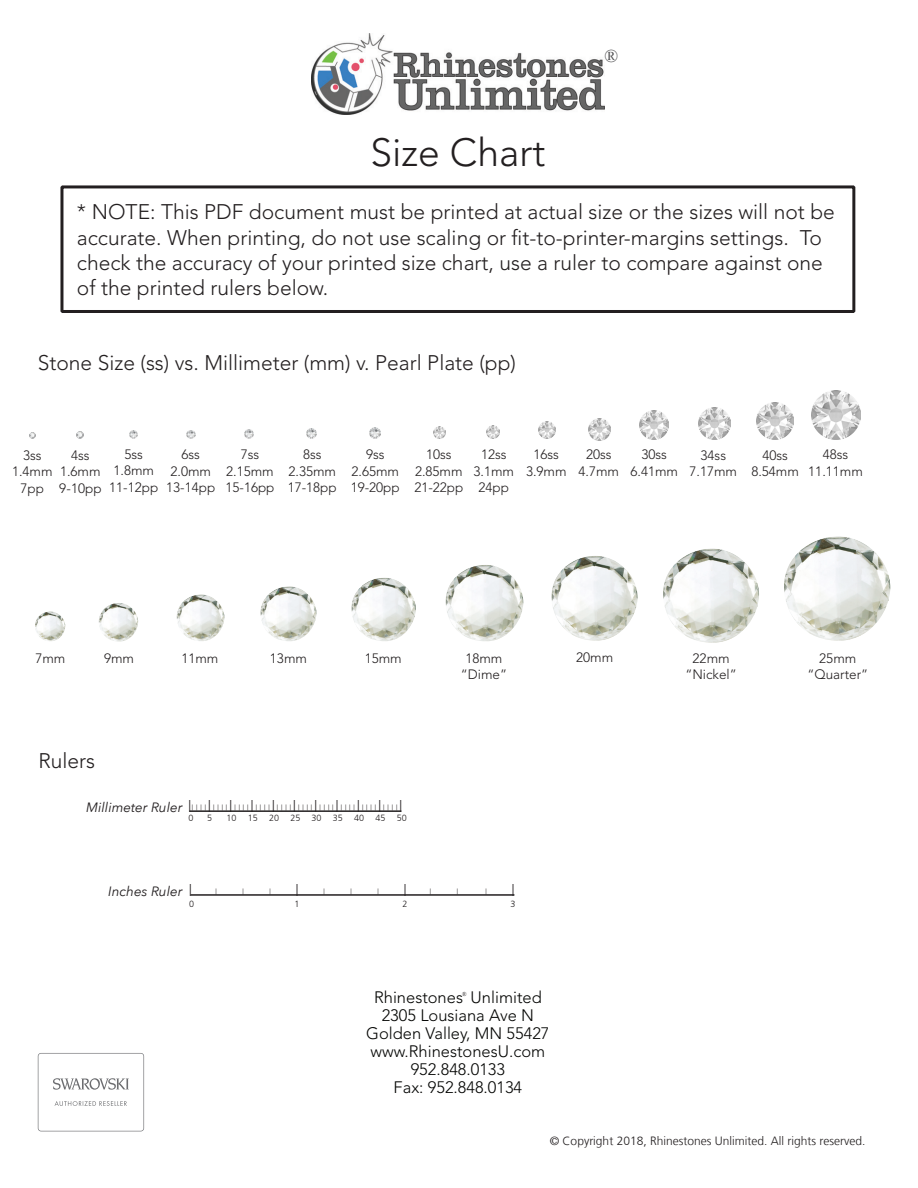
<style>
.page{position:relative;width:918px;height:1188px;background:#fff}
.page>*{position:absolute;margin:0;border:0;box-sizing:border-box;transform-origin:0 0}
.t1{font:300 39px "Avenir LT Std";color:#231f20}
.t2{font:300 21px/25.2px "Avenir LT Std";color:#231f20}
.t3{font:18px "Times New Roman";color:#505052}
.t4{font:300 16.5px "Avenir LT Std";color:#040503}
.t5{font:300 13.5px "Avenir LT Std";color:#231f20}
.t6{font:italic 13.5px "Avenir Next";color:#231f20}
.t7{font:300 12px "Frutiger LT";color:#231f20}
.t8{font:300 9px "Frutiger LT";color:#231f20}
.t9{font:300 9px "Frutiger LT Std";color:#231f20}
.t10{font:300 6px "Frutiger LT";color:#231f20}
.t11{font:6px "Times New Roman";color:#231f20}
.s1{font-size:12px}
</style>
<div class="page">
<img style="left:784px;top:536px;width:106px;height:105px;border-radius:50px">
<img style="left:663px;top:548px;width:96px;height:95px;border-radius:46px">
<img style="left:551px;top:556px;width:87px;height:85px;border-radius:41px">
<img style="left:446px;top:565px;width:77px;height:76px;border-radius:37px">
<img style="left:351px;top:578px;width:65px;height:63px">
<img style="left:260px;top:586px;width:56px;height:55px">
<img style="left:177px;top:594px;width:47px;height:47px;border-radius:23px">
<img style="left:99px;top:603px;width:39px;height:39px;border-radius:19px">
<img style="left:35px;top:611px;width:30px;height:30px;border-radius:14px">
<img style="left:311px;top:34px;width:293px;height:81px">
<div style="left:60px;top:185px;width:795px;height:128px;border:3px solid #231f20"></div>
<hr style="left:189px;top:810px;width:212px;height:2px;background:#231f20">
<img style="left:812px;top:391px;width:49px;height:49px">
<img style="left:757px;top:402px;width:37px;height:38px">
<img style="left:699px;top:407px;width:31px;height:32px">
<img style="left:639px;top:411px;width:29px;height:29px">
<img style="left:588px;top:418px;width:23px;height:23px">
<img style="left:538px;top:422px;width:17px;height:17px">
<img style="left:486px;top:425px;width:13px;height:14px">
<svg style="left:369px;top:427px;width:12px;height:12px"></svg>
<svg style="left:306px;top:429px;width:10px;height:10px"></svg>
<svg style="left:245px;top:429px;width:9px;height:10px"></svg>
<svg style="left:187px;top:430px;width:8px;height:9px"></svg>
<svg style="left:130px;top:431px;width:8px;height:7px"></svg>
<svg style="left:433px;top:426px;width:12px;height:12px"></svg>
<svg style="left:77px;top:432px;width:7px;height:6px"></svg>
<svg style="left:29px;top:432px;width:6px;height:6px"></svg>
<svg style="left:38px;top:1053px;width:106px;height:78px"></svg>
<hr style="left:190px;top:894px;width:324px;height:2px;background:#231f20">
<p class="t1" style="left:371px;top:130px;width:176px">Size Chart</p>
<p class="t3" style="left:604px;top:44px;width:15px">®</p>
<p class="t2" style="left:77px;top:200px;width:759px">* NOTE: This PDF document must be printed at actual size or the sizes will not be accurate. When printing, do not use scaling or fit-to-printer-margins settings. To check the accuracy of your printed size chart, use a ruler to compare against one of the printed rulers below.</p>
<p class="t2" style="left:38px;top:350px;width:480px">Stone Size (ss) vs. Millimeter (mm) v. Pearl Plate (pp)</p>
<p class="t5" style="left:23px;top:447px;width:20px">3ss</p>
<p class="t5" style="left:12px;top:464px;width:42px">1.4mm</p>
<p class="t5" style="left:21px;top:480px;width:25px">7pp</p>
<p class="t5" style="left:71px;top:447px;width:20px">4ss</p>
<p class="t5" style="left:60px;top:464px;width:42px">1.6mm</p>
<p class="t5" style="left:59px;top:480px;width:44px">9-10pp</p>
<p class="t5" style="left:125px;top:446px;width:20px">5ss</p>
<p class="t5" style="left:114px;top:463px;width:42px">1.8mm</p>
<p class="t5" style="left:109px;top:479px;width:51px">11-12pp</p>
<p class="t5" style="left:182px;top:447px;width:20px">6ss</p>
<p class="t5" style="left:171px;top:463px;width:42px">2.0mm</p>
<p class="t5" style="left:166px;top:480px;width:51px">13-14pp</p>
<p class="t5" style="left:241px;top:447px;width:20px">7ss</p>
<p class="t5" style="left:226px;top:463px;width:49px">2.15mm</p>
<p class="t5" style="left:226px;top:480px;width:51px">15-16pp</p>
<p class="t5" style="left:303px;top:447px;width:20px">8ss</p>
<p class="t5" style="left:289px;top:463px;width:49px">2.35mm</p>
<p class="t5" style="left:288px;top:480px;width:51px">17-18pp</p>
<p class="t5" style="left:366px;top:447px;width:20px">9ss</p>
<p class="t5" style="left:352px;top:463px;width:49px">2.65mm</p>
<p class="t5" style="left:351px;top:480px;width:51px">19-20pp</p>
<p class="t5" style="left:426px;top:447px;width:27px">10ss</p>
<p class="t5" style="left:415px;top:463px;width:49px">2.85mm</p>
<p class="t5" style="left:414px;top:480px;width:51px">21-22pp</p>
<p class="t5" style="left:481px;top:447px;width:27px">12ss</p>
<p class="t5" style="left:474px;top:463px;width:42px">3.1mm</p>
<p class="t5" style="left:479px;top:480px;width:32px">24pp</p>
<p class="t5" style="left:534px;top:447px;width:27px">16ss</p>
<p class="t5" style="left:526px;top:463px;width:42px">3.9mm</p>
<p class="t5" style="left:586px;top:447px;width:27px">20ss</p>
<p class="t5" style="left:579px;top:463px;width:42px">4.7mm</p>
<p class="t5" style="left:642px;top:447px;width:27px">30ss</p>
<p class="t5" style="left:631px;top:463px;width:49px">6.41mm</p>
<p class="t5" style="left:701px;top:447px;width:27px">34ss</p>
<p class="t5" style="left:690px;top:464px;width:49px">7.17mm</p>
<p class="t5" style="left:762px;top:447px;width:27px">40ss</p>
<p class="t5" style="left:751px;top:464px;width:49px">8.54mm</p>
<p class="t5" style="left:823px;top:447px;width:27px">48ss</p>
<p class="t5" style="left:808px;top:463px;width:56px">11.11mm</p>
<p class="t5" style="left:35px;top:650px;width:32px">7mm</p>
<p class="t5" style="left:104px;top:650px;width:32px">9mm</p>
<p class="t5" style="left:181px;top:650px;width:39px">11mm</p>
<p class="t5" style="left:270px;top:650px;width:39px">13mm</p>
<p class="t5" style="left:365px;top:650px;width:39px">15mm</p>
<p class="t2" style="left:38px;top:749px;width:58px">Rulers</p>
<p class="t10" style="left:188px;top:803px;width:215px"><span class="s1">|</span>||||<span class="s1">|</span>||||<span class="s1">|</span>||||<span class="s1">|</span>||||<span class="s1">|</span>||||<span class="s1">|</span>||||<span class="s1">|</span>||||<span class="s1">|</span>||||<span class="s1">|</span>||||<span class="s1">|</span>||||<span class="s1">|</span></p>
<p class="t8" style="left:188px;top:813px;width:7px">0</p>
<p class="t8" style="left:207px;top:813px;width:7px">5</p>
<p class="t8" style="left:227px;top:813px;width:12px">10</p>
<p class="t8" style="left:248px;top:813px;width:12px">15</p>
<p class="t8" style="left:269px;top:813px;width:12px">20</p>
<p class="t8" style="left:290px;top:813px;width:12px">25</p>
<p class="t8" style="left:312px;top:813px;width:12px">30</p>
<p class="t8" style="left:333px;top:813px;width:12px">35</p>
<p class="t8" style="left:354px;top:813px;width:12px">40</p>
<p class="t8" style="left:375px;top:813px;width:33px">45 50</p>
<p class="t6" style="left:86px;top:796px;width:98px">Millimeter Ruler</p>
<p class="t5" style="left:465px;top:650px;width:39px">18mm</p>
<p class="t5" style="left:576px;top:650px;width:39px">20mm</p>
<p class="t5" style="left:461px;top:667px;width:48px">“Dime”</p>
<p class="t6" style="left:108px;top:880px;width:76px">Inches Ruler</p>
<p class="t7" style="left:189px;top:882px;width:4px">|</p>
<p class="t10" style="left:215px;top:888px;width:3px">|</p>
<p class="t10" style="left:242px;top:888px;width:3px">|</p>
<p class="t10" style="left:269px;top:888px;width:3px">|</p>
<p class="t7" style="left:296px;top:882px;width:4px">|</p>
<p class="t10" style="left:323px;top:888px;width:3px">|</p>
<p class="t10" style="left:350px;top:888px;width:3px">|</p>
<p class="t10" style="left:377px;top:888px;width:3px">|</p>
<p class="t7" style="left:404px;top:882px;width:4px">|</p>
<p class="t10" style="left:430px;top:888px;width:3px">|</p>
<p class="t10" style="left:457px;top:888px;width:3px">|</p>
<p class="t10" style="left:485px;top:888px;width:3px">|</p>
<p class="t7" style="left:512px;top:882px;width:4px">|</p>
<p class="t9" style="left:189px;top:899px;width:7px">0</p>
<p class="t9" style="left:294px;top:899px;width:7px">1</p>
<p class="t9" style="left:402px;top:899px;width:7px">2</p>
<p class="t9" style="left:510px;top:899px;width:7px">3</p>
<p class="t4" style="left:374px;top:988px;width:169px">Rhinestones Unlimited</p>
<p class="t4" style="left:382px;top:1006px;width:154px">2305 Lousiana Ave N</p>
<p class="t4" style="left:366px;top:1024px;width:185px">Golden Valley, MN 55427</p>
<p class="t4" style="left:371px;top:1042px;width:176px">www.RhinestonesU.com</p>
<p class="t4" style="left:411px;top:1060px;width:96px">952.848.0133</p>
<p class="t4" style="left:394px;top:1078px;width:130px">Fax: 952.848.0134</p>
<p class="t11" style="left:462px;top:990px;width:6px">®</p>
<p class="t5" style="left:693px;top:650px;width:39px">22mm</p>
<p class="t5" style="left:685px;top:667px;width:53px">“Nickel”</p>
<p class="t5" style="left:819px;top:650px;width:39px">25mm</p>
<p class="t5" style="left:807px;top:667px;width:62px">“Quarter”</p>
<p class="t7" style="left:550px;top:1134px;width:317px">© Copyright 2018, Rhinestones Unlimited. All rights reserved.</p>
</div>
